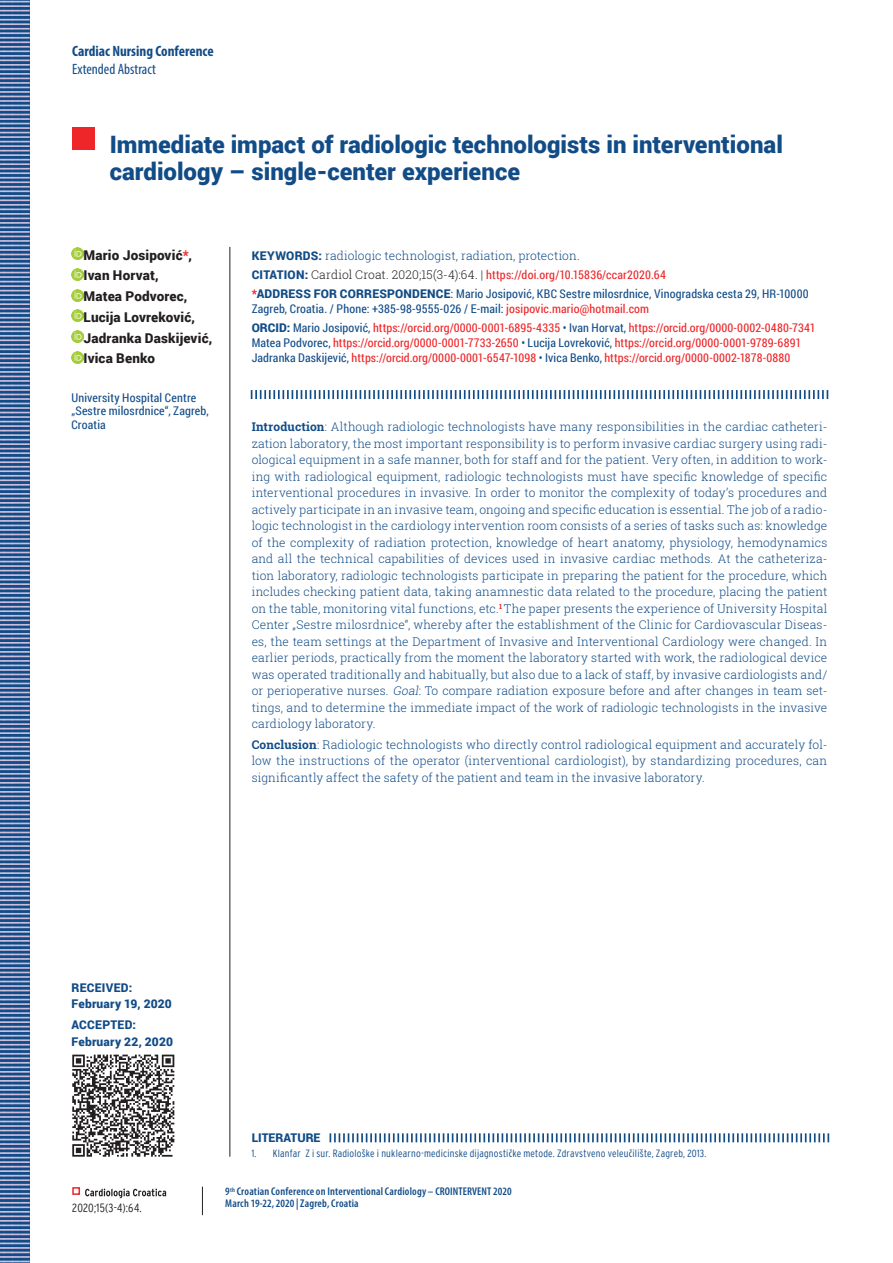
<style>
.page{position:relative;width:893px;height:1263px;background:#fff}
.page>*{position:absolute;margin:0;border:0;box-sizing:border-box;transform-origin:0 0}
.t1{font:900 24px/27px "Roboto";color:#124c87}
.t2{font:700 condensed 15px "Myriad Pro";color:#124c87}
.t3{font:condensed 15px "Myriad Pro";color:#124c87}
.t4{font:900 13.5px/20.7px "Roboto";letter-spacing:.01em;color:#231f20}
.t5{font:300 12px/16.5px "Roboto Slab";letter-spacing:.005em;color:#124c87;text-align:justify}
.t6{font:12px/15px "Roboto Condensed";letter-spacing:.01em;color:#ee2629}
.t7{font:12px/13.5px "Roboto Condensed";letter-spacing:.015em;color:#124c87}
.t8{font:900 12px/16.5px "Roboto";letter-spacing:.02em;color:#124c87}
.t9{font:300 condensed 12px "Interstate";letter-spacing:.015em;color:#231f20}
.t10{font:900 12px "Roboto";color:#124c87}
.t11{font:600 condensed 11.25px/12px "Myriad Pro";letter-spacing:.015em;color:#124c87}
.t12{font:300 condensed 10.5px "Interstate";letter-spacing:.02em;color:#124c87}
.s1{color:#ee2629}
.s2{font-family:"Roboto";font-weight:900}
.s3{font-family:"Roboto";font-weight:900;color:#124c87}
.s4{font-family:"Roboto Slab";font-weight:300;color:#231f20}
.s5{font-family:"Roboto"}
.s6{color:#124c87}
.s7{font-weight:700}
.s8{font-style:italic}
.s9{font-family:"Myriad Pro";font-weight:400;font-size:11.25px}
</style>
<div class="page">
<svg style="left:85px;top:1188px;width:81px;height:10px"></svg>
<div style="left:72px;top:1187px;width:8px;height:8px;border:2px solid #ee2629"></div>
<svg style="left:202px;top:1187px;width:1px;height:28px"></svg>
<div style="left:72px;top:128px;width:23px;height:22px;background:#ee2629"></div>
<svg style="left:72px;top:247px;width:12px;height:13px"></svg>
<svg style="left:72px;top:268px;width:12px;height:12px"></svg>
<svg style="left:72px;top:289px;width:12px;height:12px"></svg>
<svg style="left:72px;top:310px;width:12px;height:12px"></svg>
<svg style="left:72px;top:330px;width:12px;height:13px"></svg>
<svg style="left:72px;top:351px;width:12px;height:12px"></svg>
<hr style="left:230px;top:247px;width:1px;height:910px;background:#231f20">
<svg style="left:251px;top:390px;width:577px;height:9px"></svg>
<svg style="left:330px;top:1133px;width:499px;height:9px"></svg>
<svg style="left:0;top:0;width:30px;height:1263px;background:#5877a7"></svg>
<svg style="left:72px;top:1054px;width:102px;height:103px"></svg>
<p class="t2" style="left:72px;top:42px;width:143px">Cardiac Nursing Conference</p>
<p class="t3" style="left:72px;top:60px;width:85px">Extended Abstract</p>
<h1 class="t1" style="left:110px;top:130px;width:675px">Immediate impact of radiologic technologists in interventional cardiology – single-center experience</h1>
<p class="t4" style="left:84px;top:244px;width:130px">Mario Josipović<span class="s1">*</span>,<br>Ivan Horvat,<br>Matea Podvorec,<br>Lucija Lovreković,<br>Jadranka Daskijević,<br>Ivica Benko</p>
<p class="t7" style="left:72px;top:390px;width:139px">University Hospital Centre „Sestre milosrdnice“, Zagreb,<br>Croatia</p>
<p class="t5" style="left:252px;top:247px;width:330px"><span class="s2">KEYWORDS:</span> radiologic technologist, radiation, protection.</p>
<p class="t6" style="left:252px;top:267px;width:416px"><span class="s3">CITATION:</span> <span class="s4">Cardiol Croat. 2020;15(3-4):64. |</span> https://doi.org/10.15836/ccar2020.64</p>
<p class="t8" style="left:252px;top:285px;width:71px"><span class="s1">*</span>Address for</p>
<p class="t8" style="left:340px;top:285px;width:17px">corr</p>
<p class="t7" style="left:252px;top:286px;width:558px;line-height:15px;text-indent:121px"><span class="s2">espon dence</span><span class="s5">:</span> Mario Josipović, KBC Sestre milosrdnice, Vinogradska cesta 29, HR-10000<br>Zagreb, Croatia. / Phone: +385-98-9555-026 / E-mail: <span class="s1">josipovic.mario@hotmail.com</span></p>
<p class="t6" style="left:252px;top:320px;width:565px"><span class="s3">ORCID:</span> <span class="s6">Mario Josipović,</span> https://orcid.org/0000-0001-6895-4335 <span class="s6">• Ivan Horvat,</span> https://orcid.org/0000-0002-0480-7341<br><span class="s6">Matea Podvorec,</span> https://orcid.org/0000-0001-7733-2650 <span class="s6">• Lucija Lovreković,</span> https://orcid.org/0000-0001-9789-6891<br><span class="s6">Jadranka Daskijević,</span> https://orcid.org/0000-0001-6547-1098 <span class="s6">• Ivica Benko,</span> https://orcid.org/0000-0002-1878-0880</p>
<p class="t5" style="left:252px;top:418px;width:577px"><span class="s7">Introduction</span>: Although radiologic technologists have many responsibilities in the cardiac catheteri&shy;zation laboratory, the most important responsibility is to perform invasive cardiac surgery using radi&shy;ological equipment in a safe manner, both for staff and for the patient. Very often, in addition to work&shy;ing with radiological equipment, radiologic technologists must have specific knowledge of specific interventional procedures in invasive. In order to monitor the complexity of today’s procedures and actively participate in an invasive team, ongoing and specific education is essential. The job of a radio&shy;logic technologist in the cardiology intervention room consists of a series of tasks such as: knowledge of the complexity of radiation protection, knowledge of heart anatomy, physiology, hemodynamics and all the technical capabilities of devices used in invasive cardiac methods. At the catheteriza&shy;tion laboratory, radiologic technologists participate in preparing the patient for the procedure, which includes checking patient data, taking anamnestic data related to the procedure, placing the patient on the table, monitoring vital functions, etc.<sup>1</sup> The paper presents the experience of University Hospital Center „Sestre milosrdnice“, whereby after the establishment of the Clinic for Cardiovascular Diseas&shy;es, the team settings at the Department of Invasive and Interventional Cardiology were changed. In earlier periods, practically from the moment the laboratory started with work, the radiological device was operated traditionally and habitually, but also due to a lack of staff, by invasive cardiologists and/ or perioperative nurses. <span class="s8">Goal</span>: To compare radiation exposure before and after changes in team set&shy;tings, and to determine the immediate impact of the work of radiologic technologists in the invasive cardiology laboratory.</p>
<p class="t5" style="left:252px;top:736px;width:577px"><span class="s7">Conclusion</span>: Radiologic technologists who directly control radiological equipment and accurately fol&shy;low the instructions of the operator (interventional cardiologist), by standardizing procedures, can significantly affect the safety of the patient and team in the invasive laboratory.</p>
<p class="t8" style="left:72px;top:979px;width:102px">Received:<br>February 19, 2020</p>
<p class="t8" style="left:72px;top:1016px;width:103px">Accepted:<br>February 22, 2020</p>
<p class="t9" style="left:72px;top:1201px;width:71px">2020;15(3-4):64.</p>
<p class="t10" style="left:252px;top:1129px;width:69px">LITERATURE</p>
<p class="t12" style="left:252px;top:1147px;width:456px">1. Klanfar Z i sur. Radiološke i nuklearno-medicinske dijagnosti<span class="s9">č</span>ke metode. Zdravstveno veleu<span class="s9">č</span>ilište, Zagreb, 2013.</p>
<p class="t11" style="left:225px;top:1186px;width:288px">9<sup>th</sup> Croatian Conference on Interventional Cardiology – CROINTERVENT 2020<br>March 19-22, 2020 | Zagreb, Croatia</p>
</div>
